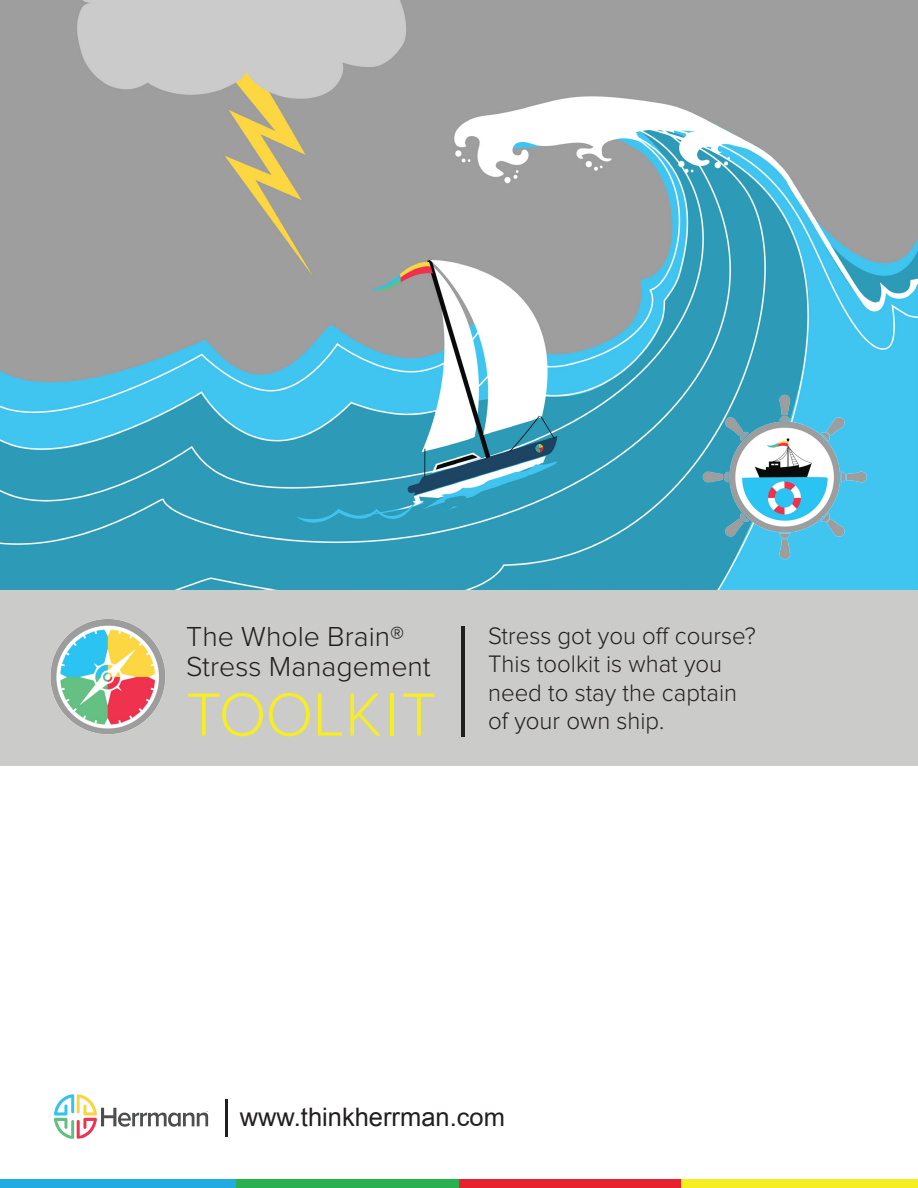
<style>
.page{position:relative;width:918px;height:1188px;background:#fff}
.page>*{position:absolute;margin:0;border:0;box-sizing:border-box;transform-origin:0 0}
.t1{font:300 63px "Proxima Nova";letter-spacing:.01em;color:#f7ee22}
.t2{font:300 28.5px "Proxima Nova";color:#231f20}
.t3{font:25.5px "Arial";color:#231f20}
.t4{font:300 24.75px "Proxima Nova";color:#231f20}
.s1{font-family:"Proxima Nova";font-size:52.5px}
.s2{font-style:inherit}
</style>
<div class="page">
<img style="left:0;top:0;width:918px;height:590px">
<div style="left:0;top:590px;width:918px;height:176px;background:#cbcbc9"></div>
<hr style="left:461px;top:626px;width:4px;height:111px;background:#231f20">
<div style="left:0;top:1179px;width:236px;height:9px;background:#22abe0"></div>
<div style="left:236px;top:1179px;width:223px;height:9px;background:#28b051"></div>
<div style="left:459px;top:1179px;width:223px;height:9px;background:#e8212f"></div>
<div style="left:682px;top:1179px;width:236px;height:9px;background:#f7ee22"></div>
<img style="left:687px;top:373px;width:193px;height:199px">
<img style="left:51px;top:619px;width:114px;height:115px">
<svg style="left:54px;top:1094px;width:154px;height:45px"></svg>
<p class="t2" style="left:186px;top:624px;width:219px">The Whole Brain®</p>
<p class="t2" style="left:186px;top:654px;width:246px">Stress Management</p>
<p class="t1" style="left:186px;top:686px;width:252px">TOOLKIT</p>
<p class="t4" style="left:488px;top:624px;width:269px">Stress got you off course?</p>
<p class="t4" style="left:488px;top:653px;width:236px">This toolkit is what you</p>
<p class="t4" style="left:488px;top:681px;width:251px">need to stay the captain</p>
<p class="t4" style="left:488px;top:710px;width:178px">of your own ship.</p>
<p class="t3" style="left:220px;top:1100px;width:286px"><span class="s1">|</span> <span class="s2">www.</span>thinkherrman<span class="s2">.com</span></p>
</div>
